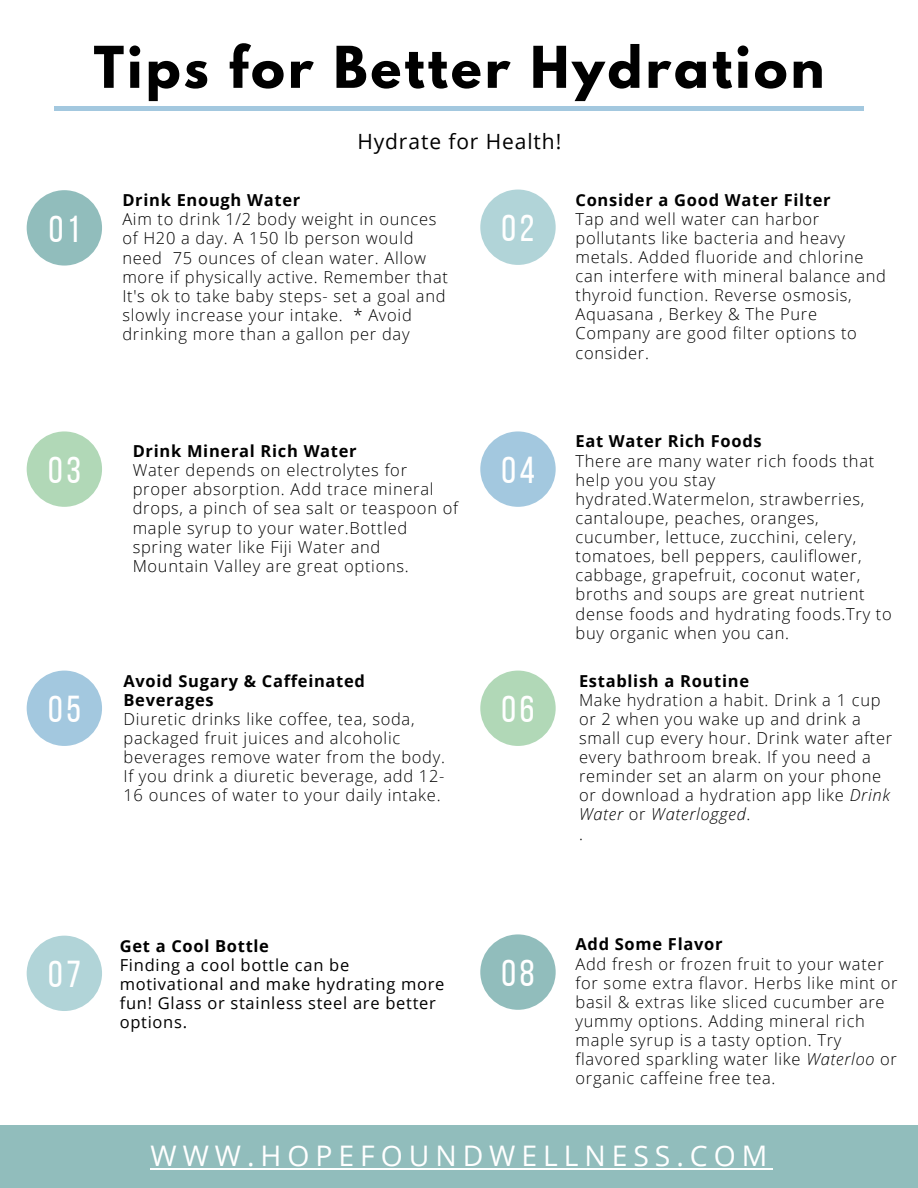
<style>
.page{position:relative;width:918px;height:1188px;background:#fff}
.page>*{position:absolute;margin:0;border:0;box-sizing:border-box;transform-origin:0 0}
.t1{font:700 51px "League Spartan";letter-spacing:.06em;color:#000}
.t2{font:37.5px "Bebas Neue";letter-spacing:.1em;color:#fff}
.t3{font:28.35px "Open Sans";letter-spacing:.21em;color:#fff}
.t4{font:21px "Open Sans";letter-spacing:.045em;color:#000}
.t5{font:300 16.5px/19.2px "Open Sans";letter-spacing:.045em;color:#000}
.t6{font:700 16.5px/19.2px "Open Sans";letter-spacing:.045em;color:#000}
.t7{font:16.5px/19.2px "Open Sans";letter-spacing:.045em;color:#000}
.s1{font-style:italic}
</style>
<div class="page">
<hr style="left:54px;top:107px;width:810px;height:4px;background:#a3c8df">
<div style="left:0;top:1125px;width:918px;height:63px;background:#91bdbc"></div>
<div style="left:27px;top:671px;width:75px;height:75px;background:#a3c8df;border-radius:50%"></div>
<div style="left:27px;top:431px;width:75px;height:76px;background:#b1d8b7;border-radius:50%"></div>
<div style="left:27px;top:190px;width:75px;height:76px;background:#91bdbc;border-radius:50%"></div>
<div style="left:480px;top:671px;width:76px;height:75px;background:#b1d8b7;border-radius:50%"></div>
<div style="left:480px;top:431px;width:76px;height:76px;background:#a3c8df;border-radius:50%"></div>
<div style="left:480px;top:190px;width:76px;height:75px;background:#b1d4d8;border-radius:50%"></div>
<div style="left:27px;top:936px;width:75px;height:75px;background:#b1d4d8;border-radius:50%"></div>
<div style="left:480px;top:934px;width:76px;height:76px;background:#91bdbc;border-radius:50%"></div>
<hr style="left:151px;top:1168px;width:622px;height:1px;background:#fff">
<h2 class="t2" style="left:49px;top:214px;width:32px">01</h2>
<h1 class="t1" style="left:94px;top:42px;width:732px">Tips for Better Hydration</h1>
<p class="t4" style="left:357px;top:126px;width:205px">Hydrate for Health!</p>
<p class="t6" style="left:122px;top:190px;width:179px">Drink Enough Water</p>
<p class="t5" style="left:122px;top:209px;width:327px">Aim to drink 1/2 body weight in ounces of H20 a day. A 150 lb person would need 75 ounces of clean water. Allow more if physically active. Remember that It's ok to take baby steps- set a goal and slowly increase your intake. * Avoid drinking more than a gallon per day</p>
<h2 class="t2" style="left:502px;top:213px;width:34px">02</h2>
<p class="t6" style="left:576px;top:190px;width:257px">Consider a Good Water Filter</p>
<p class="t5" style="left:576px;top:209px;width:312px">Tap and well water can harbor pollutants like bacteria and heavy metals. Added fluoride and chlorine can interfere with mineral balance and thyroid function. Reverse osmosis,<br>Aquasana , Berkey &amp; The Pure<br>Company are good filter options to consider.</p>
<h2 class="t2" style="left:48px;top:455px;width:34px">03</h2>
<h2 class="t2" style="left:48px;top:694px;width:34px">05</h2>
<p class="t6" style="left:133px;top:441px;width:226px">Drink Mineral Rich Water</p>
<p class="t5" style="left:133px;top:460px;width:327px">Water depends on electrolytes for proper absorption. Add trace mineral drops, a pinch of sea salt or teaspoon of maple syrup to your water.Bottled spring water like Fiji Water and Mountain Valley are great options.</p>
<p class="t6" style="left:123px;top:671px;width:243px">Avoid Sugary &amp; Caffeinated<br>Beverages</p>
<p class="t5" style="left:123px;top:709px;width:323px">Diuretic drinks like coffee, tea, soda, packaged fruit juices and alcoholic beverages remove water from the body.<br>If you drink a diuretic beverage, add 12- 16 ounces of water to your daily intake.</p>
<h2 class="t2" style="left:501px;top:455px;width:35px">04</h2>
<h2 class="t2" style="left:502px;top:694px;width:34px">06</h2>
<p class="t6" style="left:576px;top:431px;width:188px">Eat Water Rich Foods</p>
<p class="t5" style="left:576px;top:451px;width:318px">There are many water rich foods that help you you stay hydrated.Watermelon, strawberries, cantaloupe, peaches, oranges, cucumber, lettuce, zucchini, celery, tomatoes, bell peppers, cauliflower, cabbage, grapefruit, coconut water, broths and soups are great nutrient dense foods and hydrating foods.Try to buy organic when you can.</p>
<p class="t6" style="left:579px;top:671px;width:172px">Establish a Routine</p>
<p class="t5" style="left:579px;top:690px;width:315px">Make hydration a habit. Drink a 1 cup or 2 when you wake up and drink a small cup every hour. Drink water after every bathroom break. If you need a reminder set an alarm on your phone or download a hydration app like <span class="s1">Drink<br>Water</span> or <span class="s1">Waterlogged</span>.<br>.</p>
<p class="t6" style="left:120px;top:936px;width:151px">Get a Cool Bottle</p>
<p class="t7" style="left:120px;top:955px;width:326px">Finding a cool bottle can be motivational and make hydrating more fun! Glass or stainless steel are better options.</p>
<h2 class="t2" style="left:48px;top:959px;width:34px">07</h2>
<h2 class="t2" style="left:502px;top:958px;width:34px">08</h2>
<p class="t6" style="left:576px;top:934px;width:149px">Add Some Flavor</p>
<p class="t5" style="left:576px;top:954px;width:324px">Add fresh or frozen fruit to your water for some extra flavor. Herbs like mint or basil &amp; extras like sliced cucumber are yummy options. Adding mineral rich maple syrup is a tasty option. Try flavored sparkling water like <span class="s1">Waterloo</span> or organic caffeine free tea.</p>
<h3 class="t3" style="left:151px;top:1136px;width:618px">WWW.HOPEFOUNDWELLNESS.COM</h3>
</div>
